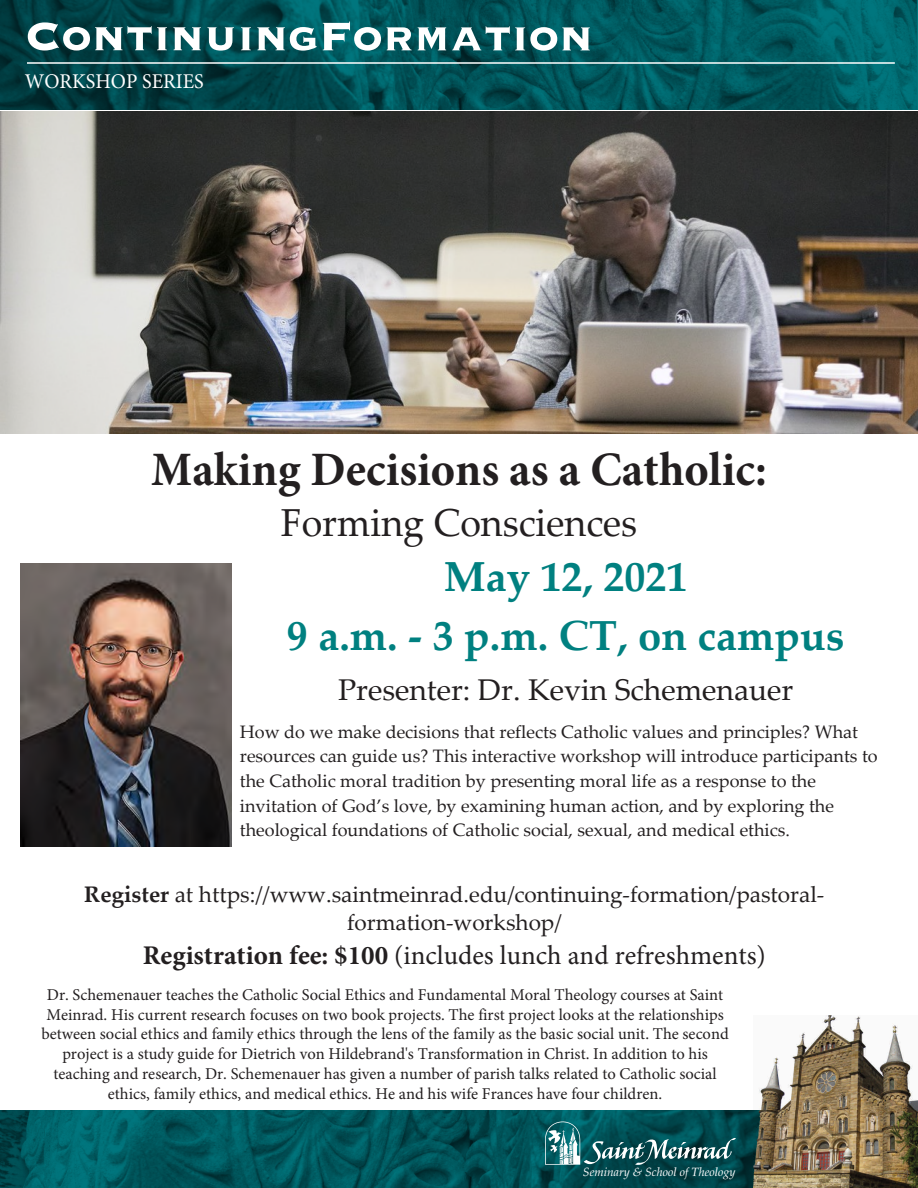
<style>
.page{position:relative;width:918px;height:1188px;background:#fff}
.page>*{position:absolute;margin:0;border:0;box-sizing:border-box;transform-origin:0 0}
.t1{font:52.2px "Copperplate Thirty Three BC";color:#fff}
.t2{font:700 48px "Minion Pro";color:#231f20}
.t3{font:700 42px/58.9px "Palatino Linotype";color:#008080;text-align:center}
.t4{font:39px "Palatino Linotype";color:#231f20}
.t5{font:30px "Palatino Linotype";color:#231f20}
.t6{font:27px "Minion Pro";color:#231f20}
.t7{font:22.5px/28px "Palatino Linotype";color:#231f20;text-align:center}
.t8{font:21px "Minion Pro";color:#fff}
.t9{font:18px/24.6px "Palatino Linotype";color:#231f20}
.t10{font:16.5px/19.8px "Minion Pro";color:#231f20;text-align:center}
.t11{font:italic 12px "Palatino";color:#fff}
.s1{font-weight:700}
</style>
<div class="page">
<img style="left:0;top:1111px;width:753px;height:77px">
<img style="left:0;top:0;width:917px;height:109px">
<svg style="left:545px;top:1121px;width:191px;height:44px;background:#2c6c71"></svg>
<img style="left:753px;top:1015px;width:165px;height:173px">
<hr style="left:27px;top:62px;width:868px;height:2px;background:#fff">
<img style="left:1px;top:111px;width:917px;height:322px">
<img style="left:20px;top:564px;width:212px;height:282px">
<h1 class="t1" style="left:25px;top:2px;width:570px">ContinuingFormation</h1>
<p class="t8" style="left:25px;top:68px;width:181px">WORKSHOP SERIES</p>
<h2 class="t2" style="left:151px;top:436px;width:617px">Making Decisions as a Catholic:</h2>
<h3 class="t4" style="left:281px;top:495px;width:358px">Forming Consciences</h3>
<h3 class="t3" style="left:287px;top:546px;width:559px">May 12, 2021<br>9 a.m. - 3 p.m. CT, on campus</h3>
<h3 class="t5" style="left:338px;top:669px;width:457px">Presenter: Dr. Kevin Schemenauer</h3>
<p class="t9" style="left:240px;top:719px;width:639px">How do we make decisions that reflects Catholic values and principles? What resources can guide us? This interactive workshop will introduce participants to the Catholic moral tradition by presenting moral life as a response to the invitation of God’s love, by examining human action, and by exploring the theological foundations of Catholic social, sexual, and medical ethics.</p>
<h3 class="t7" style="left:84px;top:879px;width:742px"><span class="s1">Register</span> at https://www.saintmeinrad.edu/continuing-formation/pastoral&shy;formation-workshop/</h3>
<h3 class="t6" style="left:143px;top:938px;width:625px"><span class="s1">Registration fee: $100</span> (includes lunch and refreshments)</h3>
<p class="t10" style="left:41px;top:985px;width:689px">Dr. Schemenauer teaches the Catholic Social Ethics and Fundamental Moral Theology courses at Saint Meinrad. His current research focuses on two book projects. The first project looks at the relationships between social ethics and family ethics through the lens of the family as the basic social unit. The second project is a study guide for Dietrich von Hildebrand's Transformation in Christ. In addition to his teaching and research, Dr. Schemenauer has given a number of parish talks related to Catholic social ethics, family ethics, and medical ethics. He and his wife Frances have four children.</p>
<p class="t11" style="left:583px;top:1164px;width:154px">Seminary &amp; School of Theology</p>
</div>
